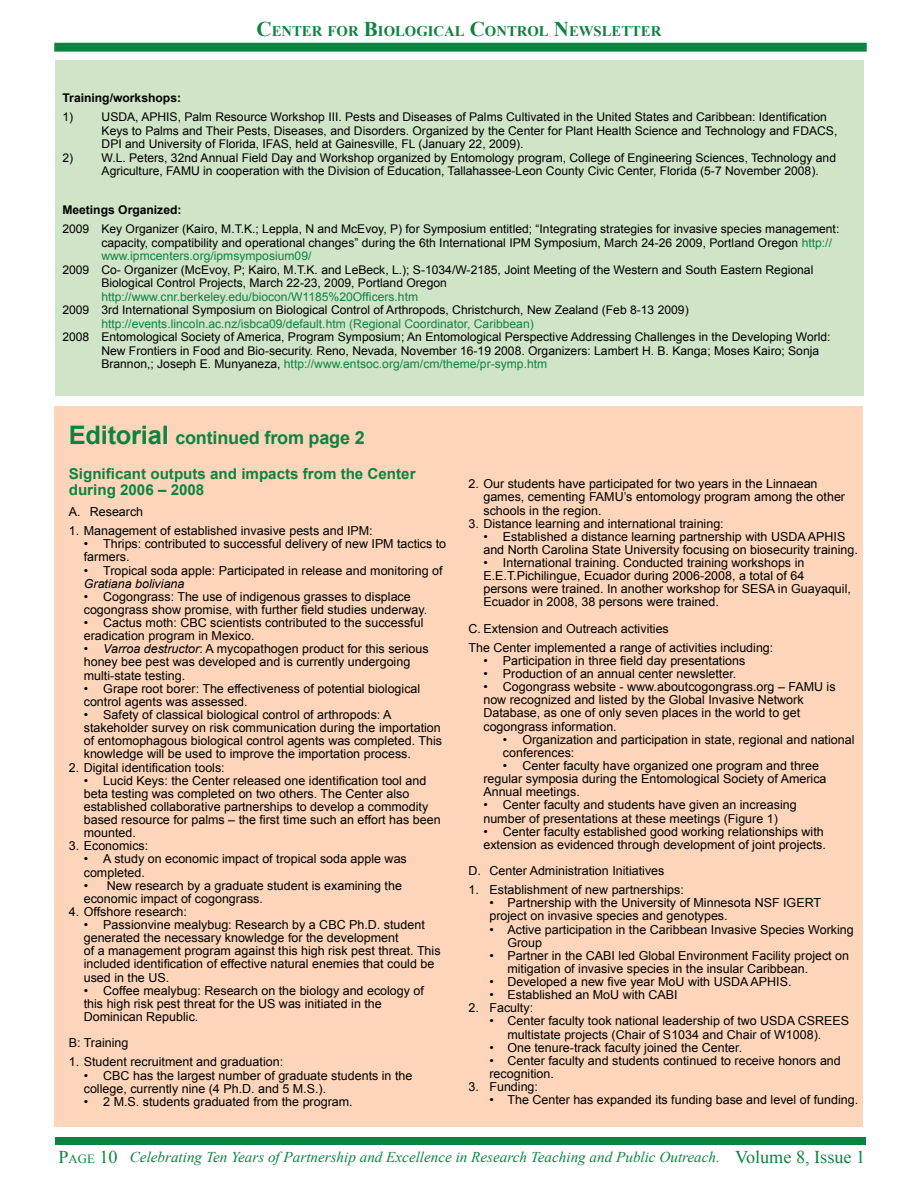
<style>
.page{position:relative;width:918px;height:1188px;background:#fff}
.page>*{position:absolute;margin:0;border:0;box-sizing:border-box;transform-origin:0 0}
.t1{font:700 18px "Arial";letter-spacing:-.01em;color:#0e8341}
.t2{font:18px "Times New Roman";color:#0e8341}
.t3{font:18px "Times New Roman";color:#0e8341}
.t4{font:italic 15px "Times New Roman";color:#0e8341}
.t5{font:700 15px/16.5px "Arial";color:#0e8341}
.t6{font:700 14.7px "Times New Roman";color:#0e8341}
.t7{font:12.3px/13.2px "Arial";color:#000}
.t8{font:italic 12.3px "Arial";color:#000}
.t9{font:12px/13.5px "Arial";color:#000}
.t10{font:12px "Arial";color:#0e8341}
.t11{font:700 12px "Arial";color:#000}
.s1{font-size:21px}
.s2{color:#0e8341}
.s3{font-size:25.5px}
.s4{font-style:italic}
.s5{font-size:12.6px}
</style>
<div class="page">
<div style="left:54px;top:43px;width:813px;height:9px;background:#0e8341;border:2px solid #0e8341"></div>
<div style="left:56px;top:60px;width:808px;height:336px;background:#d0e4c8"></div>
<div style="left:55px;top:1137px;width:811px;height:7px;background:#0e8341"></div>
<div style="left:54px;top:406px;width:808px;height:721px;background:#fdd5ba"></div>
<p class="t6" style="left:257px;top:21px;width:406px"><span class="s1">C</span>ENTER FOR <span class="s1">B</span>IOLOGICAL <span class="s1">C</span>ONTROL <span class="s1">N</span>EWSLETTER</p>
<p class="t11" style="left:63px;top:90px;width:120px">Training/workshops:</p>
<p class="t9" style="left:102px;top:110px;width:737px;text-indent:-39px">1) USDA, APHIS, Palm Resource Workshop III. Pests and Diseases of Palms Cultivated in the United States and Caribbean: Identification<br>Keys to Palms and Their Pests, Diseases, and Disorders. Organized by the Center for Plant Health Science and Technology and FDACS,<br>DPI and University of Florida, IFAS, held at Gainesville, FL (January 22, 2009).</p>
<p class="t9" style="left:102px;top:151px;width:736px;text-indent:-39px">2) W.L. Peters, 32nd Annual Field Day and Workshop organized by Entomology program, College of Engineering Sciences, Technology and<br>Agriculture, FAMU in cooperation with the Division of Education, Tallahassee-Leon County Civic Center, Florida (5-7 November 2008).</p>
<p class="t11" style="left:62px;top:202px;width:121px">Meetings Organized:</p>
<p class="t9" style="left:101px;top:223px;width:740px;text-indent:-39px">2009 Key Organizer (Kairo, M.T.K.; Leppla, N and McEvoy, P) for Symposium entitled; “Integrating strategies for invasive species management: capacity, compatibility and operational changes” during the 6th International IPM Symposium, March 24-26 2009, Portland Oregon <span class="s2">http:// www.ipmcenters.org/ipmsymposium09/</span></p>
<p class="t9" style="left:101px;top:263px;width:714px;text-indent:-39px">2009 Co- Organizer (McEvoy, P; Kairo, M.T.K. and LeBeck, L.); S-1034/W-2185, Joint Meeting of the Western and South Eastern Regional<br>Biological Control Projects, March 22-23, 2009, Portland Oregon</p>
<p class="t10" style="left:101px;top:289px;width:318px">http://www.cnr.berkeley.edu/biocon/W1185%20Officers.htm</p>
<p class="t9" style="left:62px;top:304px;width:628px">2009 3rd International Symposium on Biological Control of Arthropods, Christchurch, New Zealand (Feb 8-13 2009)</p>
<p class="t10" style="left:101px;top:316px;width:434px">http://events.lincoln.ac.nz/isbca09/default.htm (Regional Coordinator, Caribbean)</p>
<p class="t9" style="left:101px;top:331px;width:731px;text-indent:-39px">2008 Entomological Society of America, Program Symposium; An Entomological Perspective Addressing Challenges in the Developing World:<br>New Frontiers in Food and Bio-security. Reno, Nevada, November 16-19 2008. Organizers: Lambert H. B. Kanga; Moses Kairo; Sonja<br>Brannon,; Joseph E. Munyaneza, <span class="s2">http://www.entsoc.org/am/cm/theme/pr-symp.htm</span></p>
<h1 class="t1" style="left:69px;top:426px;width:297px"><span class="s3">Editorial</span> continued from page 2</h1>
<p class="t5" style="left:69px;top:466px;width:348px">Significant outputs and impacts from the Center during 2006 – 2008</p>
<p class="t7" style="left:69px;top:505px;width:76px">A. Research</p>
<p class="t7" style="left:69px;top:524px;width:305px">1. Management of established invasive pests and IPM:</p>
<p class="t7" style="left:84px;top:538px;width:364px">• Thrips: contributed to successful delivery of new IPM tactics to farmers.</p>
<p class="t7" style="left:84px;top:564px;width:360px">• Tropical soda apple: Participated in release and monitoring of</p>
<p class="t8" style="left:84px;top:575px;width:102px">Gratiana boliviana</p>
<p class="t7" style="left:84px;top:590px;width:345px">• Cogongrass: The use of indigenous grasses to displace cogongrass show promise, with further field studies underway.</p>
<p class="t7" style="left:84px;top:616px;width:341px">• Cactus moth: CBC scientists contributed to the successful eradication program in Mexico.</p>
<p class="t7" style="left:84px;top:643px;width:346px">• <span class="s4">Varroa destructor</span>: A mycopathogen product for this serious honey bee pest was developed and is currently undergoing multi-state testing.</p>
<p class="t7" style="left:84px;top:682px;width:338px">• Grape root borer: The effectiveness of potential biological control agents was assessed.</p>
<p class="t7" style="left:84px;top:708px;width:360px">• Safety of classical biological control of arthropods: A stakeholder survey on risk communication during the importation of entomophagous biological control agents was completed. This knowledge will be used to improve the importation process.</p>
<p class="t7" style="left:69px;top:761px;width:158px">2. Digital identification tools:</p>
<p class="t7" style="left:84px;top:774px;width:358px">• Lucid Keys: the Center released one identification tool and beta testing was completed on two others. The Center also established collaborative partnerships to develop a commodity based resource for palms – the first time such an effort has been mounted.</p>
<p class="t7" style="left:69px;top:840px;width:81px">3. Economics:</p>
<p class="t7" style="left:84px;top:853px;width:325px">• A study on economic impact of tropical soda apple was completed.</p>
<p class="t7" style="left:84px;top:879px;width:320px">• New research by a graduate student is examining the economic impact of cogongrass.</p>
<p class="t7" style="left:69px;top:905px;width:120px">4. Offshore research:</p>
<p class="t7" style="left:84px;top:918px;width:358px">• Passionvine mealybug: Research by a CBC Ph.D. student generated the necessary knowledge for the development<br>of a management program against this high risk pest threat. This included identification of effective natural enemies that could be used in the US.</p>
<p class="t7" style="left:84px;top:984px;width:342px">• Coffee mealybug: Research on the biology and ecology of this high risk pest threat for the US was initiated in the<br>Dominican Republic.</p>
<p class="t7" style="left:69px;top:1036px;width:61px">B: Training</p>
<p class="t7" style="left:69px;top:1056px;width:216px">1. Student recruitment and graduation:</p>
<p class="t7" style="left:84px;top:1069px;width:330px">• CBC has the largest number of graduate students in the college, currently nine (4 Ph.D. and 5 M.S.).</p>
<p class="t7" style="left:84px;top:1095px;width:270px">• 2 M.S. students graduated from the program.</p>
<p class="t7" style="left:483px;top:478px;width:363px;text-indent:-15px">2. Our students have participated for two years in the Linnaean games, cementing FAMU’s entomology program among the other schools in the region.</p>
<p class="t7" style="left:468px;top:517px;width:257px">3. Distance learning and international training:</p>
<p class="t7" style="left:483px;top:530px;width:376px">• Established a distance learning partnership with USDA APHIS and North Carolina State University focusing on biosecurity training.</p>
<p class="t7" style="left:483px;top:556px;width:369px">• International training. Conducted training workshops in E.E.T.Pichilingue, Ecuador during 2006-2008, a total of 64 persons were trained. In another workshop for SESA in Guayaquil, Ecuador in 2008, 38 persons were trained.</p>
<p class="t7" style="left:468px;top:619px;width:306px;line-height:19px">C. Extension and Outreach activities<br>The Center implemented a range of activities including:</p>
<p class="t7" style="left:483px;top:654px;width:263px">• Participation in three field day presentations</p>
<p class="t7" style="left:483px;top:667px;width:254px">• Production of an annual center newsletter.</p>
<p class="t7" style="left:483px;top:680px;width:354px">• Cogongrass website - www.aboutcogongrass.org – FAMU is now recognized and listed by the Global Invasive Network Database, as one of only seven places in the world to get cogongrass information.</p>
<p class="t7" style="left:503px;top:733px;width:353px">• Organization and participation in state, regional and national conferences:</p>
<p class="t7" style="left:483px;top:759px;width:345px;text-indent:19px">• Center faculty have organized one program and three regular symposia during the Entomological Society of America<br>Annual meetings.</p>
<p class="t7" style="left:483px;top:799px;width:315px">• Center faculty and students have given an increasing number of presentations at these meetings (Figure 1)</p>
<p class="t7" style="left:483px;top:825px;width:344px">• Center faculty established good working relationships with extension as evidenced through development of joint projects.</p>
<p class="t7" style="left:468px;top:864px;width:198px">D. Center Administration Initiatives</p>
<p class="t7" style="left:468px;top:883px;width:217px">1. Establishment of new partnerships:</p>
<p class="t7" style="left:489px;top:896px;width:333px">• Partnership with the University of Minnesota NSF IGERT project on invasive species and genotypes.</p>
<p class="t7" style="left:507px;top:923px;width:348px;text-indent:-18px">• Active participation in the Caribbean Invasive Species Working<br>Group</p>
<p class="t7" style="left:507px;top:949px;width:343px;text-indent:-18px">• Partner in the CABI led Global Environment Facility project on mitigation of invasive species in the insular Caribbean.</p>
<p class="t7" style="left:489px;top:975px;width:304px">• Developed a new five year MoU with USDA APHIS.</p>
<p class="t7" style="left:489px;top:988px;width:190px">• Established an MoU with CABI</p>
<p class="t7" style="left:468px;top:1002px;width:66px">2. Faculty:</p>
<p class="t7" style="left:507px;top:1015px;width:343px;text-indent:-18px">• Center faculty took national leadership of two USDA CSREES multistate projects (Chair of S1034 and Chair of W1008).</p>
<p class="t7" style="left:489px;top:1041px;width:254px">• One tenure-track faculty joined the Center.</p>
<p class="t7" style="left:489px;top:1054px;width:353px">• Center faculty and students continued to receive honors and recognition.</p>
<p class="t7" style="left:468px;top:1080px;width:71px">3. Funding:</p>
<p class="t7" style="left:489px;top:1093px;width:370px">• The Center has expanded its funding base and level of funding.</p>
<h1 class="t3" style="left:59px;top:1144px;width:60px">P<span class="s5">age</span> 10</h1>
<h1 class="t2" style="left:735px;top:1144px;width:131px">Volume 8, Issue 1</h1>
<p class="t4" style="left:130px;top:1147px;width:592px">Celebrating Ten Years of Partnership and Excellence in Research Teaching and Public Outreach.</p>
</div>
